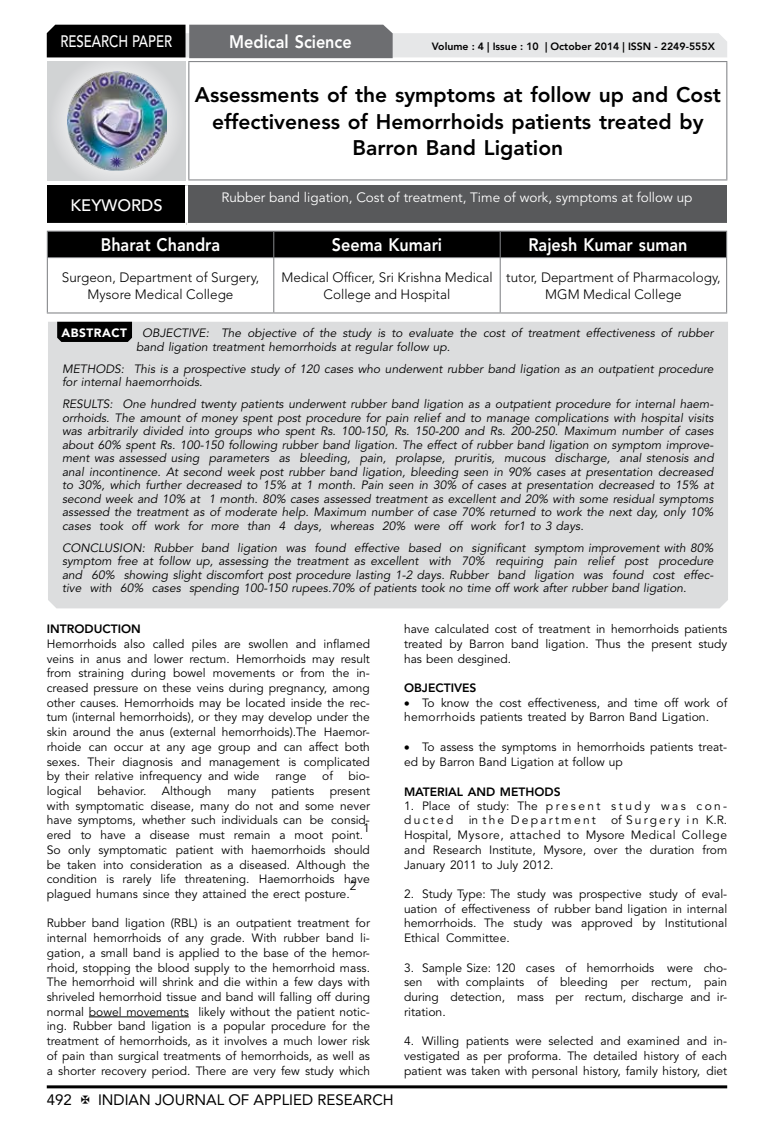
<style>
.page{position:relative;width:774px;height:1136px;background:#fff}
.page>*{position:absolute;margin:0;border:0;box-sizing:border-box;transform-origin:0 0}
.t1{font:800 21px/26.2px "Avenir LT Std";color:#000;text-align:center}
.t2{font:800 18px "Avenir LT Std";color:#fff;scale:.9 1}
.t3{font:500 16.5px "Avenir LT Std";color:#fff;scale:.8 1}
.t4{font:500 16.5px "Avenir LT Std";color:#fff}
.t5{font:15px "Avenir LT Std";color:#000}
.t6{font:300 13.5px/16.2px "Avenir LT Std";color:#000;text-align:center}
.t7{font:13.5px "Avenir LT Std";color:#fff}
.t8{font:12px/14.7px "Avenir LT Std";color:#000;text-align:justify}
.t9{font:italic 12px/13.5px "Avenir LT Std";color:#000}
.t10{font:12px/14.7px "Avenir LT Std";letter-spacing:.195em;color:#000}
.t11{font:800 12px "Avenir LT Std";color:#000}
.t12{font:12px "Avenir LT Std";letter-spacing:.19em;color:#000}
.t13{font:900 12px "Avenir LT Std";letter-spacing:.04em;color:#fff}
.t14{font:800 10.5px "Avenir LT Std";color:#000}
</style>
<div class="page">
<hr style="left:47px;top:1085px;width:680px;height:3px;background:#000">
<div style="left:48px;top:62px;width:137px;height:118px;background:linear-gradient(to right,#d9dadb,#d9dadb)"></div>
<img style="left:68px;top:71px;width:99px;height:100px">
<svg style="left:47px;top:25px;width:680px;height:33px;background:#979899"></svg>
<hr style="left:188px;top:61px;width:539px;height:1px;background:#808285">
<hr style="left:188px;top:62px;width:1px;height:117px;background:#808285">
<hr style="left:726px;top:62px;width:1px;height:117px;background:#808285">
<hr style="left:188px;top:179px;width:539px;height:1px;background:#808285">
<div style="left:47px;top:185px;width:139px;height:39px;background:#000"></div>
<div style="left:186px;top:185px;width:541px;height:39px;background:#58595b"></div>
<hr style="left:185px;top:185px;width:3px;height:38px;background:#fff">
<hr style="left:47px;top:223px;width:139px;height:3px;background:#fff">
<hr style="left:186px;top:223px;width:541px;height:3px;background:#fff">
<div style="left:48px;top:322px;width:680px;height:286px;background:#dcddde"></div>
<svg style="left:57px;top:322px;width:75px;height:20px"></svg>
<div style="left:47px;top:231px;width:680px;height:26px;background:#000"></div>
<hr style="left:47px;top:257px;width:227px;height:1px;background:#808285">
<hr style="left:47px;top:258px;width:1px;height:54px;background:#808285">
<hr style="left:274px;top:257px;width:226px;height:1px;background:#808285">
<hr style="left:273px;top:258px;width:1px;height:54px;background:#808285">
<hr style="left:500px;top:257px;width:227px;height:1px;background:#808285">
<hr style="left:500px;top:258px;width:1px;height:54px;background:#808285">
<hr style="left:726px;top:258px;width:1px;height:54px;background:#808285">
<hr style="left:47px;top:312px;width:227px;height:1px;background:#808285">
<hr style="left:274px;top:312px;width:226px;height:1px;background:#808285">
<hr style="left:500px;top:312px;width:227px;height:1px;background:#808285">
<hr style="left:89px;top:1016px;width:100px;height:1px;background:#000">
<h3 class="t3" style="left:60px;top:32px;width:139px">RESEARCH PAPER</h3>
<h2 class="t2" style="left:229px;top:31px;width:138px">Medical Science</h2>
<p class="t14" style="left:432px;top:41px;width:284px">Volume : 4 | Issue : 10 | October 2014 | ISSN - 2249-555X</p>
<h1 class="t1" style="left:195px;top:82px;width:527px">Assessments of the symptoms at follow up and Cost effectiveness of Hemorrhoids patients treated by<br>Barron Band Ligation</h1>
<h3 class="t4" style="left:71px;top:196px;width:94px">KEYWORDS</h3>
<p class="t7" style="left:221px;top:189px;width:472px">Rubber band ligation, Cost of treatment, Time of work, symptoms at follow up</p>
<h2 class="t2" style="left:101px;top:234px;width:134px">Bharat Chandra</h2>
<h2 class="t2" style="left:332px;top:234px;width:124px">Seema Kumari</h2>
<h2 class="t2" style="left:528px;top:234px;width:178px">Rajesh Kumar suman</h2>
<p class="t6" style="left:62px;top:269px;width:199px">Surgeon, Department of Surgery,<br>Mysore Medical College</p>
<p class="t6" style="left:281px;top:269px;width:213px">Medical Officer, Sri Krishna Medical<br>College and Hospital</p>
<p class="t6" style="left:506px;top:269px;width:216px">tutor, Department of Pharmacology,<br>MGM Medical College</p>
<p class="t13" style="left:61px;top:325px;width:67px">ABSTRACT</p>
<p class="t9" style="left:136px;top:326px;width:579px;text-indent:6px">OBJECTIVE: The objective of the study is to evaluate the cost of treatment effectiveness of rubber band ligation treatment hemorrhoids at regular follow up.</p>
<p class="t9" style="left:62px;top:362px;width:653px">METHODS: This is a prospective study of 120 cases who underwent rubber band ligation as an outpatient procedure for internal haemorrhoids.</p>
<p class="t9" style="left:62px;top:397px;width:653px;text-align:justify">RESULTS: One hundred twenty patients underwent rubber band ligation as a outpatient procedure for internal haem&shy;orrhoids. The amount of money spent post procedure for pain relief and to manage complications with hospital visits was arbitrarily divided into groups who spent Rs. 100-150, Rs. 150-200 and Rs. 200-250. Maximum number of cases about 60% spent Rs. 100-150 following rubber band ligation. The effect of rubber band ligation on symptom improve&shy;ment was assessed using parameters as bleeding, pain, prolapse, pruritis, mucous discharge, anal stenosis and anal incontinence. At second week post rubber band ligation, bleeding seen in 90% cases at presentation decreased to 30%, which further decreased to 15% at 1 month. Pain seen in 30% of cases at presentation decreased to 15% at second week and 10% at 1 month. 80% cases assessed treatment as excellent and 20% with some residual symptoms assessed the treatment as of moderate help. Maximum number of case 70% returned to work the next day, only 10% cases took off work for more than 4 days, whereas 20% were off work for1 to 3 days.</p>
<p class="t9" style="left:62px;top:541px;width:653px;text-align:justify">CONCLUSION: Rubber band ligation was found effective based on significant symptom improvement with 80% symptom free at follow up, assessing the treatment as excellent with 70% requiring pain relief post procedure and 60% showing slight discomfort post procedure lasting 1-2 days. Rubber band ligation was found cost effec&shy;tive with 60% cases spending 100-150 rupees.70% of patients took no time off work after rubber band ligation.</p>
<p class="t11" style="left:47px;top:622px;width:96px">INTRODUCTION</p>
<p class="t8" style="left:47px;top:636px;width:325px">Hemorrhoids also called piles are swollen and inflamed veins in anus and lower rectum. Hemorrhoids may result from straining during bowel movements or from the in&shy;creased pressure on these veins during pregnancy, among other causes. Hemorrhoids may be located inside the rec&shy;tum (internal hemorrhoids), or they may develop under the skin around the anus (external hemorrhoids).The Haemor&shy;rhoide can occur at any age group and can affect both sexes. Their diagnosis and management is complicated by their relative infrequency and wide</p>
<p class="t8" style="left:275px;top:769px;width:32px">range</p>
<p class="t8" style="left:322px;top:769px;width:12px">of</p>
<p class="t8" style="left:349px;top:769px;width:23px">bio-</p>
<p class="t8" style="left:47px;top:783px;width:37px">logical</p>
<p class="t8" style="left:97px;top:783px;width:50px">behavior.</p>
<p class="t8" style="left:162px;top:783px;width:51px">Although</p>
<p class="t8" style="left:227px;top:783px;width:30px">many</p>
<p class="t8" style="left:271px;top:783px;width:44px">patients</p>
<p class="t8" style="left:47px;top:783px;width:325px;text-indent:283px">present with symptomatic disease, many do not and some never have symptoms, whether such individuals can be consid&shy;ered to have a disease must remain a moot point.</p>
<p class="t8" style="left:47px;top:816px;width:325px;line-height:22.2px;text-align:right">1<br>So only symptomatic patient with haemorrhoids should</p>
<p class="t8" style="left:47px;top:857px;width:325px">be taken into consideration as a diseased. Although the condition is rarely life threatening. Haemorrhoids have plagued humans since they attained the erect posture.</p>
<p class="t8" style="left:350px;top:879px;width:8px">2</p>
<p class="t8" style="left:47px;top:916px;width:325px">Rubber band ligation (RBL) is an outpatient treatment for internal hemorrhoids of any grade. With rubber band li&shy;gation, a small band is applied to the base of the hemor&shy;rhoid, stopping the blood supply to the hemorrhoid mass.<br>The hemorrhoid will shrink and die within a few days with shriveled hemorrhoid tissue and band will falling off during normal bowel movements likely without the patient notic&shy;ing. Rubber band ligation is a popular procedure for the treatment of hemorrhoids, as it involves a much lower risk of pain than surgical treatments of hemorrhoids, as well as a shorter recovery period. There are very few study which</p>
<p class="t5" style="left:47px;top:1090px;width:27px">492</p>
<p class="t5" style="left:98px;top:1090px;width:297px">INDIAN JOURNAL OF APPLIED RESEARCH</p>
<p class="t8" style="left:404px;top:622px;width:325px">have calculated cost of treatment in hemorrhoids patients treated by Barron band ligation. Thus the present study has been desgined.</p>
<p class="t11" style="left:404px;top:680px;width:74px">OBJECTIVES</p>
<p class="t8" style="left:404px;top:695px;width:325px">• To know the cost effectiveness, and time off work of hemorrhoids patients treated by Barron Band Ligation.</p>
<p class="t8" style="left:404px;top:739px;width:325px">• To assess the symptoms in hemorrhoids patients treat&shy;ed by Barron Band Ligation at follow up</p>
<p class="t11" style="left:404px;top:784px;width:158px">MATERIAL AND METHODS</p>
<p class="t10" style="left:404px;top:798px;width:325px">1. Place of study: The present study was con&shy;ducted</p>
<p class="t8" style="left:404px;top:813px;width:325px;text-indent:207px">of Surgery in K.R.<br>Hospital, Mysore, attached to Mysore Medical College and Research Institute, Mysore, over the duration from January 2011 to July 2012.</p>
<p class="t8" style="left:404px;top:886px;width:325px">2. Study Type: The study was prospective study of eval&shy;uation of effectiveness of rubber band ligation in internal hemorrhoids. The study was approved by Institutional Ethical Committee.</p>
<p class="t8" style="left:404px;top:960px;width:325px">3. Sample Size: 120 cases of hemorrhoids were cho&shy;sen with complaints of bleeding per rectum, pain during detection, mass per rectum, discharge and ir&shy;ritation.</p>
<p class="t8" style="left:404px;top:1033px;width:325px">4. Willing patients were selected and examined and in&shy;vestigated as per proforma. The detailed history of each patient was taken with personal history, family history, diet</p>
<p class="t12" style="left:469px;top:813px;width:129px">in the Department</p>
</div>
